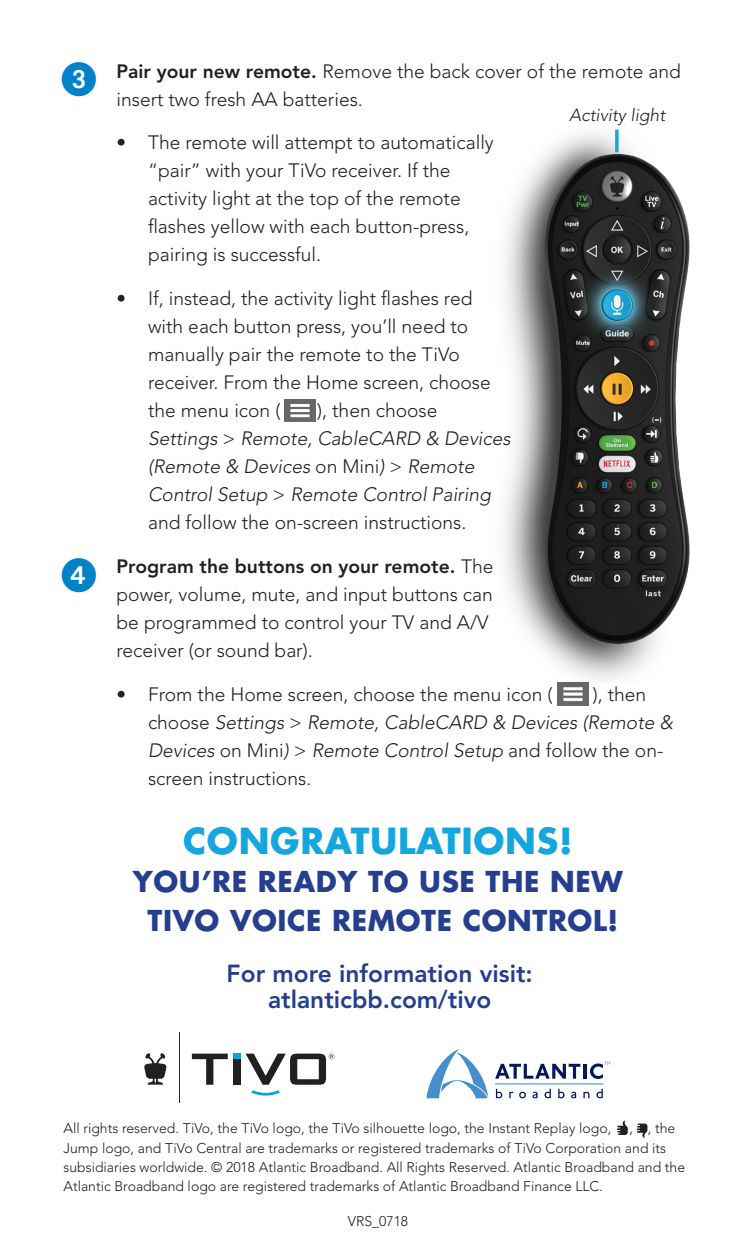
<style>
.page{position:relative;width:756px;height:1260px;background:#fff}
.page>*{position:absolute;margin:0;border:0;box-sizing:border-box;transform-origin:0 0}
.t1{font:700 35px "Futura Std";letter-spacing:.02em;color:#16a6df}
.t2{font:35px "European Pi One";color:#0082c8}
.t3{font:700 28px/38.5px "Futura Std";letter-spacing:.02em;color:#253f8e;text-align:center}
.t4{font:800 24.5px/26.2px "Avenir LT Std";color:#253f8e;text-align:center}
.t5{font:300 19.25px/28px "Avenir LT Std";color:#231f20}
.t6{font:italic 300 19.25px/28px "Avenir LT Std";color:#231f20}
.t7{font:italic 300 17.5px "Avenir LT Std";color:#231f20}
.t8{font:300 14px/19.2px "Avenir LT Std";color:#231f20}
.s1{font-weight:800}
.s2{font-style:normal}
</style>
<div class="page">
<img style="left:285px;top:399px;width:30px;height:23px">
<img style="left:558px;top:683px;width:30px;height:22px">
<svg style="left:617px;top:1121px;width:11px;height:14px"></svg>
<svg style="left:637px;top:1124px;width:10px;height:14px"></svg>
<svg style="left:495px;top:1064px;width:85px;height:15px"></svg>
<hr style="left:583px;top:1064px;width:3px;height:15px;background:#011958">
<svg style="left:590px;top:1062px;width:20px;height:17px"></svg>
<svg style="left:496px;top:1089px;width:6px;height:9px"></svg>
<svg style="left:509px;top:1092px;width:4px;height:6px"></svg>
<svg style="left:519px;top:1092px;width:7px;height:6px"></svg>
<svg style="left:532px;top:1092px;width:6px;height:6px"></svg>
<svg style="left:544px;top:1089px;width:7px;height:9px"></svg>
<svg style="left:558px;top:1089px;width:7px;height:9px"></svg>
<svg style="left:571px;top:1092px;width:5px;height:6px"></svg>
<svg style="left:583px;top:1092px;width:7px;height:6px"></svg>
<svg style="left:596px;top:1089px;width:7px;height:9px"></svg>
<hr style="left:495px;top:1083px;width:108px;height:1px;background:#468fcc">
<svg style="left:426px;top:1049px;width:62px;height:49px"></svg>
<svg style="left:144px;top:1053px;width:22px;height:32px"></svg>
<hr style="left:179px;top:1032px;width:1px;height:71px;background:#231f20">
<svg style="left:192px;top:1054px;width:48px;height:31px"></svg>
<svg style="left:246px;top:1054px;width:88px;height:42px"></svg>
<img style="left:504px;top:129px;width:186px;height:554px">
<svg style="left:615px;top:130px;width:4px;height:22px"></svg>
<h1 class="t2" style="left:61px;top:60px;width:36px">3</h1>
<h1 class="t2" style="left:61px;top:556px;width:36px">4</h1>
<p class="t5" style="left:117px;top:57px;width:566px"><span class="s1">Pair your new remote.</span> Remove the back cover of the remote and insert two fresh AA batteries.</p>
<p class="t5" style="left:148px;top:129px;width:347px;text-indent:-31px">• The remote will attempt to automatically “pair” with your TiVo receiver. If the activity light at the top of the remote flashes yellow with each button-press, pairing is successful.</p>
<p class="t5" style="left:148px;top:285px;width:344px;text-indent:-31px">• If, instead, the activity light flashes red with each button press, you’ll need to manually pair the remote to the TiVo receiver. From the Home screen, choose the menu icon (</p>
<p class="t7" style="left:569px;top:104px;width:97px">Activity light</p>
<p class="t6" style="left:148px;top:397px;width:364px;text-indent:169px"><span class="s2">), then choose </span>Settings <span class="s2">&gt;</span> Remote, CableCARD &amp; Devices (Remote &amp; Devices <span class="s2">on Mini</span>) <span class="s2">&gt;</span> Remote Control Setup <span class="s2">&gt;</span> Remote Control Pairing <span class="s2">and follow the on-screen instructions.</span></p>
<p class="t5" style="left:117px;top:552px;width:379px"><span class="s1">Program the buttons on your remote.</span> The power, volume, mute, and input buttons can be programmed to control your TV and A/V receiver (or sound bar).</p>
<p class="t5" style="left:117px;top:680px;width:438px">• From the Home screen, choose the menu icon (</p>
<p class="t6" style="left:148px;top:680px;width:527px;text-indent:445px"><span class="s2">), then choose</span> Settings <span class="s2">&gt;</span> Remote, CableCARD &amp; Devices (Remote &amp; Devices <span class="s2">on Mini</span>) <span class="s2">&gt;</span> Remote Control Setup <span class="s2">and follow the on&shy;screen instructions.</span></p>
<h1 class="t1" style="left:183px;top:817px;width:391px">CONGRATULATIONS!</h1>
<h2 class="t3" style="left:133px;top:862px;width:491px">YOU’RE READY TO USE THE NEW<br>TIVO VOICE REMOTE CONTROL!</h2>
<p class="t4" style="left:227px;top:960px;width:308px">For more information visit: atlanticbb.com/tivo</p>
<p class="t8" style="left:63px;top:1119px;width:549px">All rights reserved. TiVo, the TiVo logo, the TiVo silhouette logo, the Instant Replay logo,</p>
<p class="t8" style="left:63px;top:1119px;width:623px;text-indent:566px">, , the Jump logo, and TiVo Central are trademarks or registered trademarks of TiVo Corporation and its subsidiaries worldwide. © 2018 Atlantic Broadband. All Rights Reserved. Atlantic Broadband and the Atlantic Broadband logo are registered trademarks of Atlantic Broadband Finance LLC.</p>
<p class="t8" style="left:348px;top:1212px;width:62px">VRS_0718</p>
</div>
